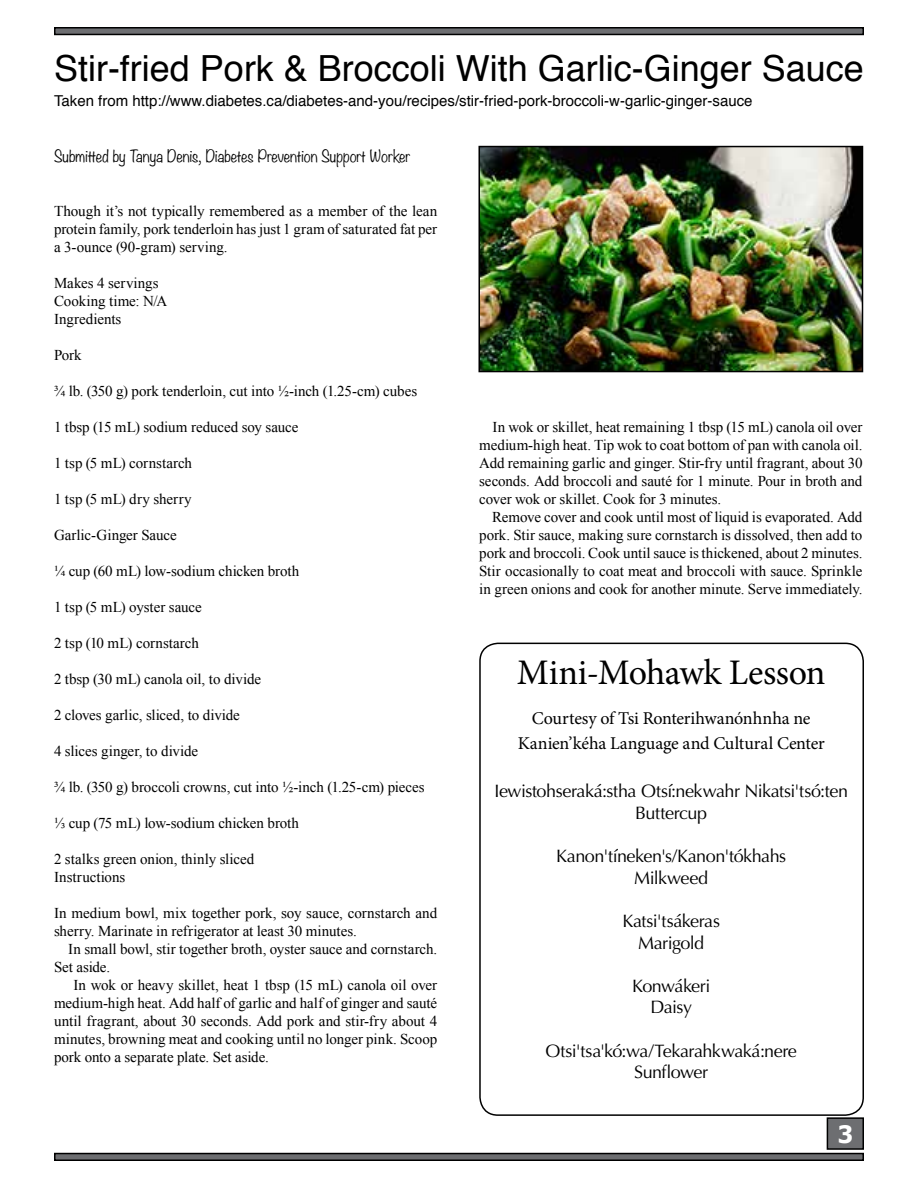
<style>
.page{position:relative;width:918px;height:1188px;background:#fff}
.page>*{position:absolute;margin:0;border:0;box-sizing:border-box;transform-origin:0 0}
.t1{font:36px "Helvetica";color:#000}
.t2{font:36px "Minion Pro";letter-spacing:-.015em;color:#000}
.t3{font:700 24px "Tahoma";color:#fff}
.t4{font:18px/21.6px "Optima";letter-spacing:-.025em;color:#000;text-align:center}
.t5{font:18px/25.2px "Minion Pro";letter-spacing:-.015em;color:#000;text-align:center}
.t6{font:15px/18px "Times New Roman";letter-spacing:-.005em;color:#000;text-align:justify}
.t7{font:15px "Helvetica";color:#000}
.t8{font:300 15px "Noteworthy";color:#000}
.t9{font:15px "Times New Roman";letter-spacing:.015em;color:#000}
</style>
<div class="page">
<div style="left:55px;top:1154px;width:808px;height:6px;background:#6d6e71"></div>
<div style="left:54px;top:1153px;width:810px;height:8px;border:2px solid #000"></div>
<div style="left:827px;top:1118px;width:36px;height:31px;background:#6d6e71"></div>
<div style="left:827px;top:1117px;width:37px;height:33px;border:2px solid #000"></div>
<div style="left:55px;top:28px;width:808px;height:6px;background:#6d6e71"></div>
<div style="left:54px;top:27px;width:810px;height:8px;border:2px solid #000"></div>
<img style="left:481px;top:149px;width:379px;height:220px">
<div style="left:478px;top:146px;width:385px;height:226px;border:2px solid #000"></div>
<div style="left:479px;top:643px;width:385px;height:473px;border:2px solid #000;border-radius:18px"></div>
<h1 class="t1" style="left:54px;top:41px;width:811px">Stir-fried Pork &amp; Broccoli With Garlic-Ginger Sauce</h1>
<p class="t7" style="left:54px;top:89px;width:700px">Taken from http://www.diabetes.ca/diabetes-and-you/recipes/stir-fried-pork-broccoli-w-garlic-ginger-sauce</p>
<p class="t8" style="left:54px;top:143px;width:358px">Submitted by Tanya Denis, Diabetes Prevention Support Worker</p>
<p class="t6" style="left:54px;top:202px;width:385px">Though it’s not typically remembered as a member of the lean protein family, pork tenderloin has just 1 gram of saturated fat per a 3-ounce (90-gram) serving.</p>
<p class="t6" style="left:54px;top:274px;width:115px;text-align:left">Makes 4 servings<br>Cooking time: N/A<br>Ingredients</p>
<p class="t6" style="left:54px;top:346px;width:29px">Pork</p>
<p class="t6" style="left:54px;top:382px;width:365px">¾ lb. (350 g) pork tenderloin, cut into ½-inch (1.25-cm) cubes</p>
<p class="t6" style="left:54px;top:418px;width:246px">1 tbsp (15 mL) sodium reduced soy sauce</p>
<p class="t6" style="left:54px;top:454px;width:140px">1 tsp (5 mL) cornstarch</p>
<p class="t9" style="left:54px;top:489px;width:139px">1 tsp (5 mL) dry sherry</p>
<p class="t6" style="left:54px;top:526px;width:124px">Garlic-Ginger Sauce</p>
<p class="t6" style="left:54px;top:562px;width:247px">¼ cup (60 mL) low-sodium chicken broth</p>
<p class="t6" style="left:54px;top:598px;width:149px">1 tsp (5 mL) oyster sauce</p>
<p class="t6" style="left:54px;top:634px;width:146px">2 tsp (10 mL) cornstarch</p>
<p class="t6" style="left:54px;top:670px;width:209px">2 tbsp (30 mL) canola oil, to divide</p>
<p class="t6" style="left:54px;top:706px;width:187px">2 cloves garlic, sliced, to divide</p>
<p class="t6" style="left:54px;top:742px;width:146px">4 slices ginger, to divide</p>
<p class="t6" style="left:54px;top:778px;width:372px">¾ lb. (350 g) broccoli crowns, cut into ½-inch (1.25-cm) pieces</p>
<p class="t6" style="left:54px;top:814px;width:247px">⅓ cup (75 mL) low-sodium chicken broth</p>
<p class="t6" style="left:54px;top:850px;width:202px">2 stalks green onion, thinly sliced<br>Instructions</p>
<p class="t6" style="left:54px;top:904px;width:385px">In medium bowl, mix together pork, soy sauce, cornstarch and sherry. Marinate in refrigerator at least 30 minutes.</p>
<p class="t6" style="left:54px;top:940px;width:385px;text-indent:14px">In small bowl, stir together broth, oyster sauce and cornstarch.<br>Set aside.</p>
<p class="t6" style="left:54px;top:976px;width:385px;text-indent:19px">In wok or heavy skillet, heat 1 tbsp (15 mL) canola oil over medium-high heat. Add half of garlic and half of ginger and sauté until fragrant, about 30 seconds. Add pork and stir-fry about 4 minutes, browning meat and cooking until no longer pink. Scoop pork onto a separate plate. Set aside.</p>
<p class="t6" style="left:479px;top:418px;width:385px;text-indent:13px">In wok or skillet, heat remaining 1 tbsp (15 mL) canola oil over medium-high heat. Tip wok to coat bottom of pan with canola oil.<br>Add remaining garlic and ginger. Stir-fry until fragrant, about 30 seconds. Add broccoli and sauté for 1 minute. Pour in broth and cover wok or skillet. Cook for 3 minutes.</p>
<p class="t6" style="left:479px;top:508px;width:385px;text-indent:13px">Remove cover and cook until most of liquid is evaporated. Add pork. Stir sauce, making sure cornstarch is dissolved, then add to pork and broccoli. Cook until sauce is thickened, about 2 minutes.<br>Stir occasionally to coat meat and broccoli with sauce. Sprinkle in green onions and cook for another minute. Serve immediately.</p>
<h1 class="t2" style="left:517px;top:648px;width:310px">Mini-Mohawk Lesson</h1>
<p class="t5" style="left:518px;top:705px;width:309px">Courtesy of Tsi Ronterihwanónhnha ne<br>Kanien’kéha Language and Cultural Center</p>
<p class="t4" style="left:494px;top:781px;width:355px">Iewistohseraká:stha Otsí:nekwahr Nikatsi'tsó:ten<br>Buttercup</p>
<p class="t4" style="left:556px;top:846px;width:232px">Kanon'tíneken's/Kanon'tókhahs<br>Milkweed</p>
<p class="t4" style="left:622px;top:910px;width:99px">Katsi'tsákeras<br>Marigold</p>
<p class="t4" style="left:632px;top:975px;width:80px">Konwákeri<br>Daisy</p>
<p class="t4" style="left:545px;top:1040px;width:253px">Otsi'tsa'kó:wa/Tekarahkwaká:nere<br>Sunflower</p>
<h2 class="t3" style="left:838px;top:1117px;width:17px">3</h2>
</div>
